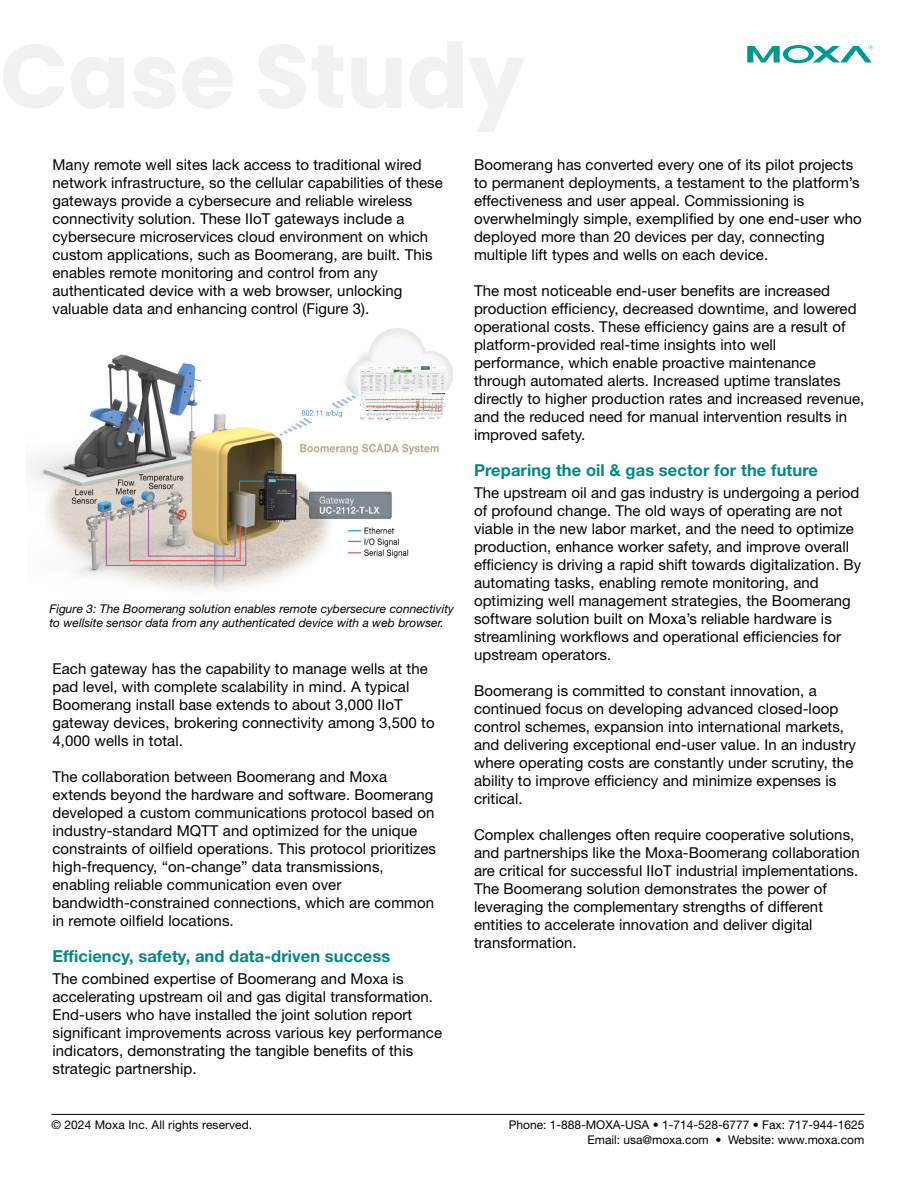
<style>
.page{position:relative;width:918px;height:1188px;background:#fff}
.page>*{position:absolute;margin:0;border:0;box-sizing:border-box;transform-origin:0 0}
.t1{font:700 16.5px "Helvetica Neue";letter-spacing:.005em;color:#008787}
.t2{font:15px/18px "Helvetica Neue";letter-spacing:.005em;color:#000}
.t3{font:italic 12px/14.4px "Helvetica Neue";color:#000}
.t4{font:12px/14.4px "Helvetica Neue";color:#000;text-align:right}
</style>
<div class="page">
<svg style="left:747px;top:45px;width:126px;height:18px"></svg>
<img style="left:28px;top:329px;width:424px;height:262px">
<hr style="left:51px;top:1114px;width:813px;height:1px;background:#000">
<p class="t2" style="left:52px;top:155px;width:392px">Many remote well sites lack access to traditional wired network infrastructure, so the cellular capabilities of these gateways provide a cybersecure and reliable wireless connectivity solution. These IIoT gateways include a cybersecure microservices cloud environment on which custom applications, such as Boomerang, are built. This enables remote monitoring and control from any authenticated device with a web browser, unlocking valuable data and enhancing control (Figure 3).</p>
<p class="t3" style="left:49px;top:601px;width:406px">Figure 3: The Boomerang solution enables remote cybersecure connectivity to wellsite sensor data from any authenticated device with a web browser.</p>
<p class="t2" style="left:52px;top:659px;width:384px">Each gateway has the capability to manage wells at the pad level, with complete scalability in mind. A typical Boomerang install base extends to about 3,000 IIoT gateway devices, brokering connectivity among 3,500 to 4,000 wells in total.</p>
<p class="t2" style="left:52px;top:767px;width:385px">The collaboration between Boomerang and Moxa extends beyond the hardware and software. Boomerang developed a custom communications protocol based on industry-standard MQTT and optimized for the unique constraints of oilfield operations. This protocol prioritizes high-frequency, “on-change” data transmissions, enabling reliable communication even over bandwidth-constrained connections, which are common in remote oilfield locations.</p>
<p class="t1" style="left:52px;top:946px;width:339px">Efficiency, safety, and data-driven success</p>
<p class="t2" style="left:52px;top:970px;width:391px">The combined expertise of Boomerang and Moxa is accelerating upstream oil and gas digital transformation.<br>End-users who have installed the joint solution report significant improvements across various key performance indicators, demonstrating the tangible benefits of this strategic partnership.</p>
<p class="t2" style="left:474px;top:155px;width:389px">Boomerang has converted every one of its pilot projects to permanent deployments, a testament to the platform’s effectiveness and user appeal. Commissioning is overwhelmingly simple, exemplified by one end-user who deployed more than 20 devices per day, connecting multiple lift types and wells on each device.</p>
<p class="t2" style="left:474px;top:281px;width:392px">The most noticeable end-user benefits are increased production efficiency, decreased downtime, and lowered operational costs. These efficiency gains are a result of platform-provided real-time insights into well performance, which enable proactive maintenance through automated alerts. Increased uptime translates directly to higher production rates and increased revenue, and the reduced need for manual intervention results in improved safety.</p>
<p class="t1" style="left:474px;top:460px;width:346px">Preparing the oil &amp; gas sector for the future</p>
<p class="t2" style="left:474px;top:484px;width:389px">The upstream oil and gas industry is undergoing a period of profound change. The old ways of operating are not viable in the new labor market, and the need to optimize production, enhance worker safety, and improve overall efficiency is driving a rapid shift towards digitalization. By automating tasks, enabling remote monitoring, and optimizing well management strategies, the Boomerang software solution built on Moxa’s reliable hardware is streamlining workflows and operational efficiencies for upstream operators.</p>
<p class="t2" style="left:474px;top:682px;width:384px">Boomerang is committed to constant innovation, a continued focus on developing advanced closed-loop control schemes, expansion into international markets, and delivering exceptional end-user value. In an industry where operating costs are constantly under scrutiny, the ability to improve efficiency and minimize expenses is critical.</p>
<p class="t2" style="left:474px;top:826px;width:387px">Complex challenges often require cooperative solutions, and partnerships like the Moxa-Boomerang collaboration are critical for successful IIoT industrial implementations.<br>The Boomerang solution demonstrates the power of leveraging the complementary strengths of different entities to accelerate innovation and deliver digital transformation.</p>
<p class="t4" style="left:51px;top:1118px;width:202px">© 2024 Moxa Inc. All rights reserved.</p>
<p class="t4" style="left:509px;top:1118px;width:357px">Phone: 1-888-MOXA-USA • 1-714-528-6777 • Fax: 717-944-1625<br>Email: usa@moxa.com • Website: www.moxa.com</p>
</div>
